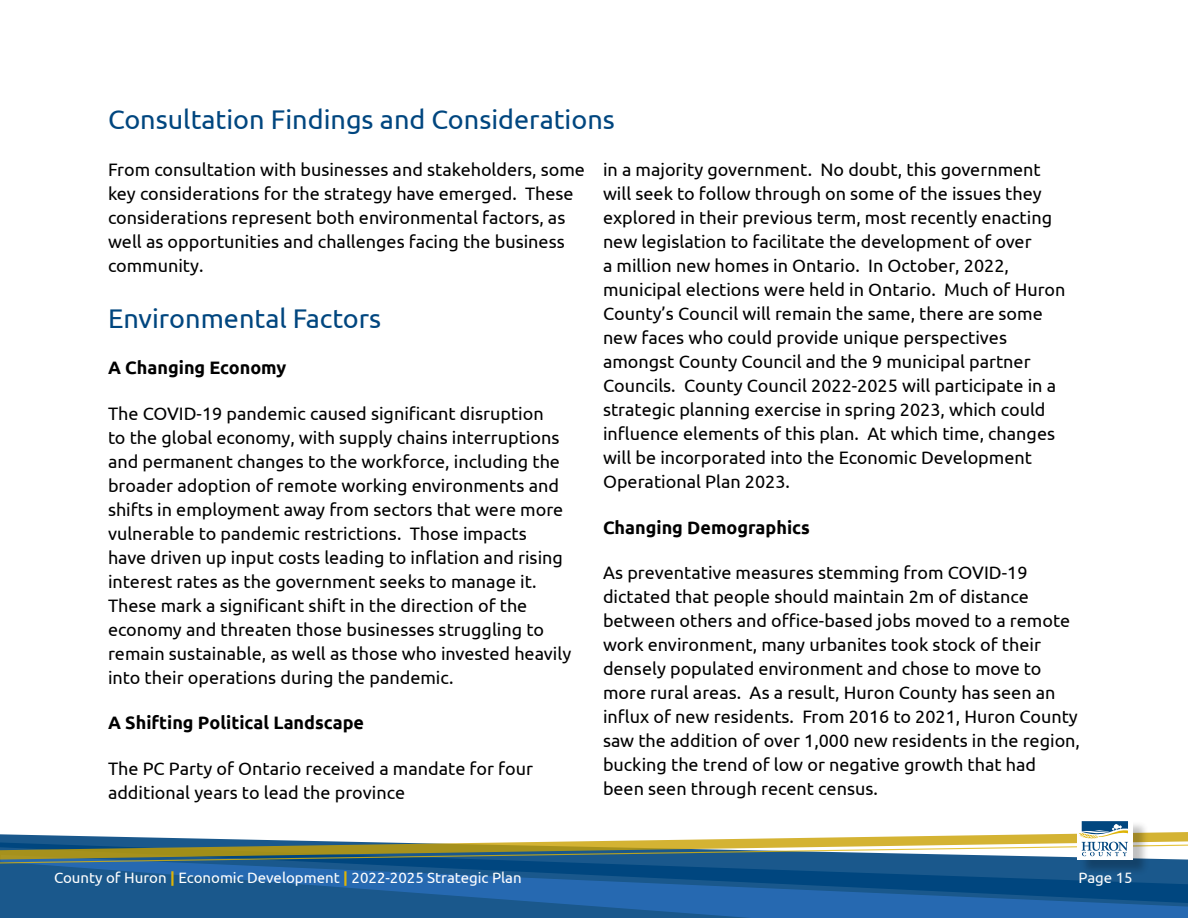
<style>
.page{position:relative;width:1188px;height:918px;background:#fff}
.page>*{position:absolute;margin:0;border:0;box-sizing:border-box;transform-origin:0 0}
.Heading_02{font:27px "Ubuntu";color:#00467f}
.Heading_03{font:27px "Ubuntu";color:#00467f}
.Heading_03-2{font:18px/24px "Ubuntu";color:#000}
.Heading_03-3{font:700 18px "Ubuntu";color:#000}
.t1{font:15px "Ubuntu";color:#fff}
.s1{font-weight:700;color:#deb407}
</style>
<div class="page">
<svg style="left:0;top:864px;width:1188px;height:54px;background:#195b96"></svg>
<div style="left:1079px;top:820px;width:70px;height:56px;background:#000;opacity:.25"></div>
<div style="left:1077px;top:818px;width:56px;height:42px;background:#fff"></div>
<svg style="left:0;top:821px;width:1188px;height:43px"></svg>
<p class="Heading_02" style="left:108px;top:103px;width:508px">Consultation Findings and Considerations</p>
<p class="Heading_03-2" style="left:108px;top:157px;width:478px">From consultation with businesses and stakeholders, some key considerations for the strategy have emerged. These considerations represent both environmental factors, as well as opportunities and challenges facing the business community.</p>
<p class="Heading_03" style="left:108px;top:302px;width:275px">Environmental Factors</p>
<p class="Heading_03-3" style="left:108px;top:357px;width:180px">A Changing Economy</p>
<p class="Heading_03-2" style="left:108px;top:401px;width:465px">The COVID-19 pandemic caused significant disruption<br>to the global economy, with supply chains interruptions and permanent changes to the workforce, including the broader adoption of remote working environments and shifts in employment away from sectors that were more vulnerable to pandemic restrictions. Those impacts<br>have driven up input costs leading to inflation and rising interest rates as the government seeks to manage it.<br>These mark a significant shift in the direction of the economy and threaten those businesses struggling to remain sustainable, as well as those who invested heavily into their operations during the pandemic.</p>
<p class="Heading_03-3" style="left:108px;top:712px;width:258px">A Shifting Political Landscape</p>
<p class="Heading_03-2" style="left:108px;top:756px;width:427px">The PC Party of Ontario received a mandate for four additional years to lead the province</p>
<p class="Heading_03-2" style="left:603px;top:157px;width:464px">in a majority government. No doubt, this government will seek to follow through on some of the issues they explored in their previous term, most recently enacting new legislation to facilitate the development of over<br>a million new homes in Ontario. In October, 2022, municipal elections were held in Ontario. Much of Huron County’s Council will remain the same, there are some new faces who could provide unique perspectives amongst County Council and the 9 municipal partner Councils. County Council 2022-2025 will participate in a strategic planning exercise in spring 2023, which could influence elements of this plan. At which time, changes will be incorporated into the Economic Development Operational Plan 2023.</p>
<p class="Heading_03-3" style="left:603px;top:516px;width:209px">Changing Demographics</p>
<p class="Heading_03-2" style="left:603px;top:560px;width:479px">As preventative measures stemming from COVID-19 dictated that people should maintain 2m of distance between others and office-based jobs moved to a remote work environment, many urbanites took stock of their densely populated environment and chose to move to more rural areas. As a result, Huron County has seen an influx of new residents. From 2016 to 2021, Huron County saw the addition of over 1,000 new residents in the region, bucking the trend of low or negative growth that had been seen through recent census.</p>
<p class="t1" style="left:54px;top:869px;width:469px">County of Huron <span class="s1">|</span> Economic Development <span class="s1">|</span> 2022-2025 Strategic Plan</p>
<p class="t1" style="left:1079px;top:869px;width:56px">Page 15</p>
</div>
